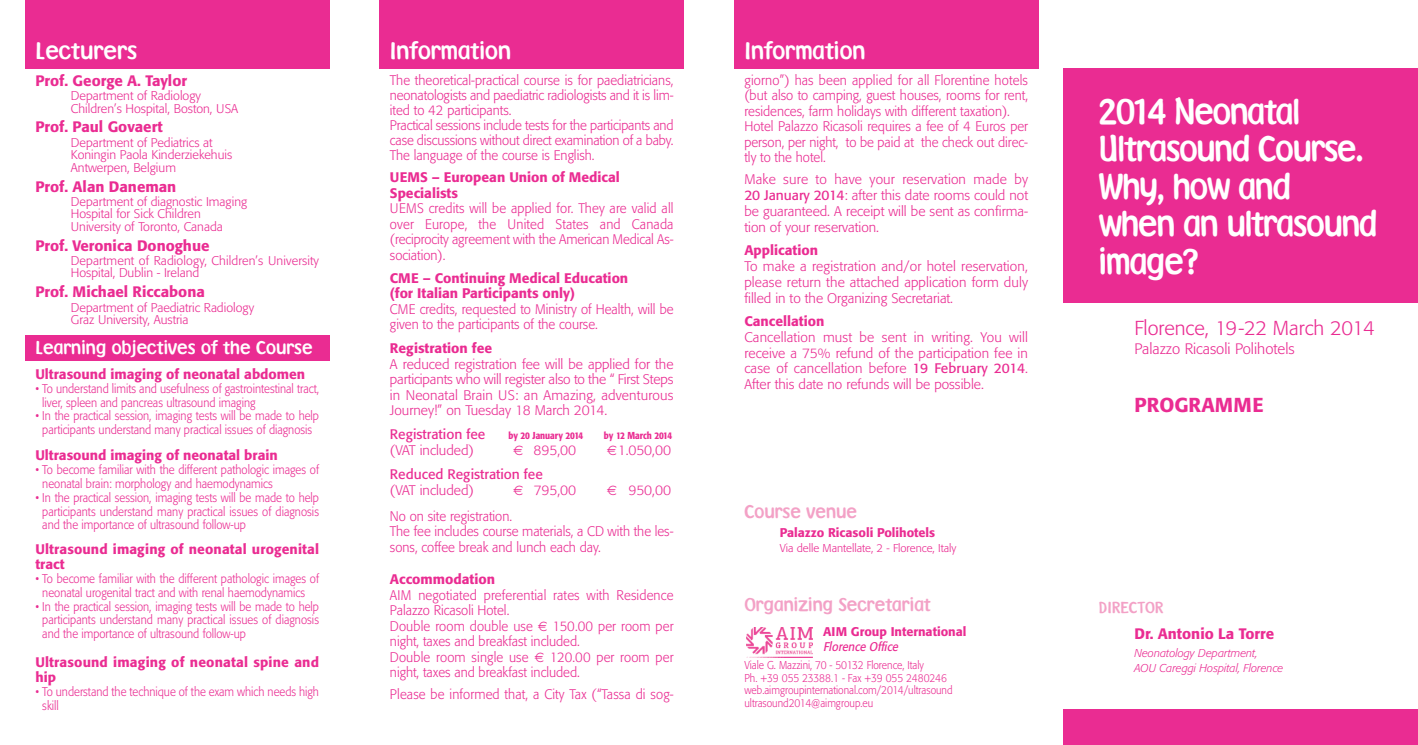
<style>
.page{position:relative;width:1418px;height:745px;background:#fff}
.page>*{position:absolute;margin:0;border:0;box-sizing:border-box;transform-origin:0 0}
.t1{font:33.75px/37.5px "Pooh";letter-spacing:-.03em;color:#fff;scale:.95 1}
.t2{font:22.5px "Pooh";color:#fff}
.t3{font:300 20px "Formata";color:#ea2c92}
.t4{font:500 20px "Formata";letter-spacing:.01em;color:#ea2c92}
.t5{font:17.5px "Pooh";color:#f3a1c6}
.t6{font:17.5px "Pooh";color:#fff}
.t7{font:500 15px "Formata";color:#ea2c92}
.t8{font:300 15px "Formata";color:#ea2c92}
.t9{font:15px "Pooh";color:#f3a1c6}
.t10{font:300 13.75px/15.5px "Formata";color:#ea2c92;scale:.95 1}
.t11{font:300 13.75px/15.9px "Formata";color:#ea2c92;text-align:justify}
.t12{font:500 13.75px/15px "Formata";color:#ea2c92}
.t13{font:13.75px "Formata";color:#ea2c92}
.t14{font:300 12.5px/13.8px "Formata";color:#ea2c92;scale:.9 1}
.t15{font:300 12.5px/12.5px "Formata";color:#ea2c92}
.t16{font:500 12.5px "Formata";color:#ea2c92}
.t17{font:italic 12.5px "Formata";color:#ea2c92;scale:.9 1}
.t18{font:300 11.25px/12.5px "Formata";color:#ea2c92;scale:.9 1}
.t19{font:italic 300 11.25px/15px "Formata";color:#ea2c92}
.t20{font:300 11.25px "Formata";color:#ea2c92}
.t21{font:500 condensed 10px "Formata";color:#ea2c92}
.s1{font-weight:400}
</style>
<div class="page">
<div style="left:25px;top:0;width:305px;height:68px;background:#ea2c92"></div>
<div style="left:25px;top:335px;width:305px;height:25px;background:#ea2c92"></div>
<div style="left:379px;top:0;width:305px;height:68px;background:#ea2c92"></div>
<div style="left:1063px;top:68px;width:354px;height:234px;background:#ea2c92"></div>
<div style="left:1063px;top:709px;width:354px;height:35px;background:#ea2c92"></div>
<div style="left:733px;top:0;width:305px;height:68px;background:#ea2c92"></div>
<img style="left:746px;top:627px;width:66px;height:30px">
<h2 class="t2" style="left:35px;top:35px;width:103px">Lecturers</h2>
<h2 class="t2" style="left:390px;top:35px;width:123px">Information</h2>
<h2 class="t2" style="left:744px;top:35px;width:123px">Information</h2>
<p class="t7" style="left:35px;top:74px;width:153px">Prof. George A. Taylor</p>
<p class="t15" style="left:71px;top:90px;width:169px">Department of Radiology<br>Children’s Hospital, Boston, USA</p>
<p class="t7" style="left:35px;top:120px;width:129px">Prof. Paul Govaert</p>
<p class="t15" style="left:71px;top:137px;width:163px">Department of Pediatrics at<br>Koningin Paola Kinderziekehuis<br>Antwerpen, Belgium</p>
<p class="t7" style="left:35px;top:180px;width:142px">Prof. Alan Daneman</p>
<p class="t15" style="left:71px;top:196px;width:178px">Department of diagnostic Imaging<br>Hospital for Sick Children<br>University of Toronto, Canada</p>
<p class="t7" style="left:35px;top:239px;width:175px">Prof. Veronica Donoghue</p>
<p class="t15" style="left:71px;top:255px;width:250px">Department of Radiology, Children’s University<br>Hospital, Dublin - Ireland</p>
<p class="t7" style="left:35px;top:285px;width:171px">Prof. Michael Riccabona</p>
<p class="t15" style="left:71px;top:302px;width:185px">Department of Paediatric Radiology<br>Graz University, Austria</p>
<p class="t6" style="left:35px;top:336px;width:279px">Learning objectives of the Course</p>
<p class="t12" style="left:35px;top:367px;width:271px">Ultrasound imaging of neonatal abdomen</p>
<p class="t14" style="left:42px;top:382px;width:309px;text-indent:-7px">• To understand limits and usefulness of gastrointestinal tract, liver, spleen and pancreas ultrasound imaging</p>
<p class="t14" style="left:35px;top:410px;width:316px;text-align:center">• In the practical session, imaging tests will be made to help participants understand many practical issues of diagnosis</p>
<p class="t12" style="left:35px;top:449px;width:244px">Ultrasound imaging of neonatal brain</p>
<p class="t14" style="left:42px;top:463px;width:309px;text-indent:-7px">• To become familiar with the different pathologic images of neonatal brain: morphology and haemodynamics</p>
<p class="t14" style="left:42px;top:491px;width:309px;text-align:justify;text-indent:-7px">• In the practical session, imaging tests will be made to help participants understand many practical issues of diagnosis and the importance of ultrasound follow-up</p>
<p class="t12" style="left:35px;top:542px;width:285px">Ultrasound imaging of neonatal urogenital tract</p>
<p class="t14" style="left:35px;top:572px;width:316px;text-align:center">• To become familiar with the different pathologic images of neonatal urogenital tract and with renal haemodynamics</p>
<p class="t14" style="left:42px;top:600px;width:309px;text-align:justify;text-indent:-7px">• In the practical session, imaging tests will be made to help participants understand many practical issues of diagnosis and the importance of ultrasound follow-up</p>
<p class="t12" style="left:35px;top:655px;width:285px">Ultrasound imaging of neonatal spine and hip</p>
<p class="t14" style="left:42px;top:685px;width:309px;text-indent:-7px">• To understand the technique of the exam which needs high skill</p>
<p class="t10" style="left:390px;top:73px;width:300px;line-height:15px">The theoretical-practical course is for paediatricians, neonatologists and paediatric radiologists and it is lim&shy;ited to 42 participants.<br>Practical sessions include tests for the participants and case discussions without direct examination of a baby.<br>The language of the course is English.</p>
<p class="t12" style="left:390px;top:171px;width:231px;line-height:15.5px">UEMS – European Union of Medical<br>Specialists</p>
<p class="t10" style="left:390px;top:202px;width:300px;text-align:justify">UEMS credits will be applied for. They are valid all over Europe, the United States and Canada (reciprocity agreement with the American Medical As&shy;sociation).</p>
<p class="t12" style="left:390px;top:271px;width:240px;line-height:15.5px">CME – Continuing Medical Education (for Italian Participants only)</p>
<p class="t10" style="left:390px;top:302px;width:300px">CME credits, requested to Ministry of Health, will be given to the participants of the course.</p>
<p class="t12" style="left:390px;top:342px;width:104px">Registration fee</p>
<p class="t11" style="left:390px;top:357px;width:285px;line-height:15.5px">A reduced registration fee will be applied for the participants who will register also to the “ First Steps in Neonatal Brain US: an Amazing, adventurous Journey!” on Tuesday 18 March 2014.</p>
<p class="t13" style="left:390px;top:428px;width:97px">Registration fee</p>
<p class="t21" style="left:508px;top:431px;width:76px">by 20 January 2014</p>
<p class="t21" style="left:604px;top:431px;width:70px">by 12 March 2014</p>
<p class="t11" style="left:390px;top:443px;width:85px">(VAT included)</p>
<p class="t11" style="left:533px;top:443px;width:44px">895,00</p>
<p class="t11" style="left:617px;top:443px;width:55px">1.050,00</p>
<p class="t13" style="left:390px;top:468px;width:154px">Reduced Registration fee</p>
<p class="t11" style="left:390px;top:482px;width:85px">(VAT included)</p>
<p class="t11" style="left:534px;top:482px;width:44px">795,00</p>
<p class="t11" style="left:628px;top:482px;width:44px">950,00</p>
<p class="t10" style="left:390px;top:509px;width:300px">No on site registration.<br>The fee includes course materials, a CD with the les&shy;sons, coffee break and lunch each day.</p>
<p class="t12" style="left:390px;top:572px;width:107px">Accommodation</p>
<p class="t10" style="left:390px;top:588px;width:300px">AIM negotiated preferential rates with Residence<br>Palazzo Ricasoli Hotel.<br>Double room double use</p>
<p class="t10" style="left:390px;top:619px;width:300px;text-indent:163px">150.00 per room per night, taxes and breakfast included.<br>Double room single use</p>
<p class="t10" style="left:390px;top:650px;width:300px;text-indent:160px">120.00 per room per night, taxes and breakfast included.</p>
<p class="t10" style="left:390px;top:687px;width:300px">Please be informed that, a City Tax (“Tassa di sog-</p>
<p class="t10" style="left:744px;top:73px;width:300px">giorno”) has been applied for all Florentine hotels (but also to camping, guest houses, rooms for rent, residences, farm holidays with different taxation).<br>Hotel Palazzo Ricasoli requires a fee of 4 Euros per person, per night, to be paid at the check out direc&shy;tly to the hotel.</p>
<p class="t11" style="left:744px;top:173px;width:285px">Make sure to have your reservation made by <span class="s1">20 January 2014</span>: after this date rooms could not be guaranteed. A receipt will be sent as confirma&shy;tion of your reservation.</p>
<p class="t12" style="left:744px;top:244px;width:75px">Application</p>
<p class="t11" style="left:744px;top:259px;width:285px">To make a registration and/or hotel reservation, please return the attached application form duly filled in to the Organizing Secretariat.</p>
<p class="t12" style="left:744px;top:314px;width:81px">Cancellation</p>
<p class="t11" style="left:744px;top:330px;width:285px">Cancellation must be sent in writing. You will receive a 75% refund of the participation fee in case of cancellation before <span class="s1">19 February 2014</span>.<br>After this date no refunds will be possible.</p>
<p class="t5" style="left:744px;top:500px;width:114px">Course venue</p>
<p class="t16" style="left:780px;top:526px;width:157px">Palazzo Ricasoli Polihotels</p>
<p class="t20" style="left:780px;top:542px;width:178px">Via delle Mantellate, 2 - Florence, Italy</p>
<p class="t5" style="left:744px;top:592px;width:188px">Organizing Secretariat</p>
<p class="t16" style="left:823px;top:625px;width:145px">AIM Group International</p>
<p class="t17" style="left:823px;top:640px;width:87px">Florence Office</p>
<p class="t18" style="left:744px;top:659px;width:233px">Viale G. Mazzini, 70 - 50132 Florence, Italy<br>Ph. +39 055 23388.1 - Fax +39 055 2480246 web.aimgroupinternational.com/2014/ultrasound ultrasound2014@aimgroup.eu</p>
<h1 class="t1" style="left:1098px;top:91px;width:294px">2014 Neonatal<br>Ultrasound Course.<br>Why, how and<br>when an ultrasound image?</h1>
<h3 class="t3" style="left:1134px;top:319px;width:242px">Florence, 19-22 March 2014</h3>
<p class="t8" style="left:1134px;top:342px;width:162px">Palazzo Ricasoli Polihotels</p>
<h3 class="t4" style="left:1134px;top:396px;width:131px">PROGRAMME</h3>
<p class="t9" style="left:1098px;top:597px;width:66px">DIreCtOr</p>
<p class="t7" style="left:1134px;top:626px;width:141px">Dr. Antonio La Torre</p>
<p class="t19" style="left:1134px;top:646px;width:150px">Neonatology Department,<br>AOU Careggi Hospital, Florence</p>
</div>
